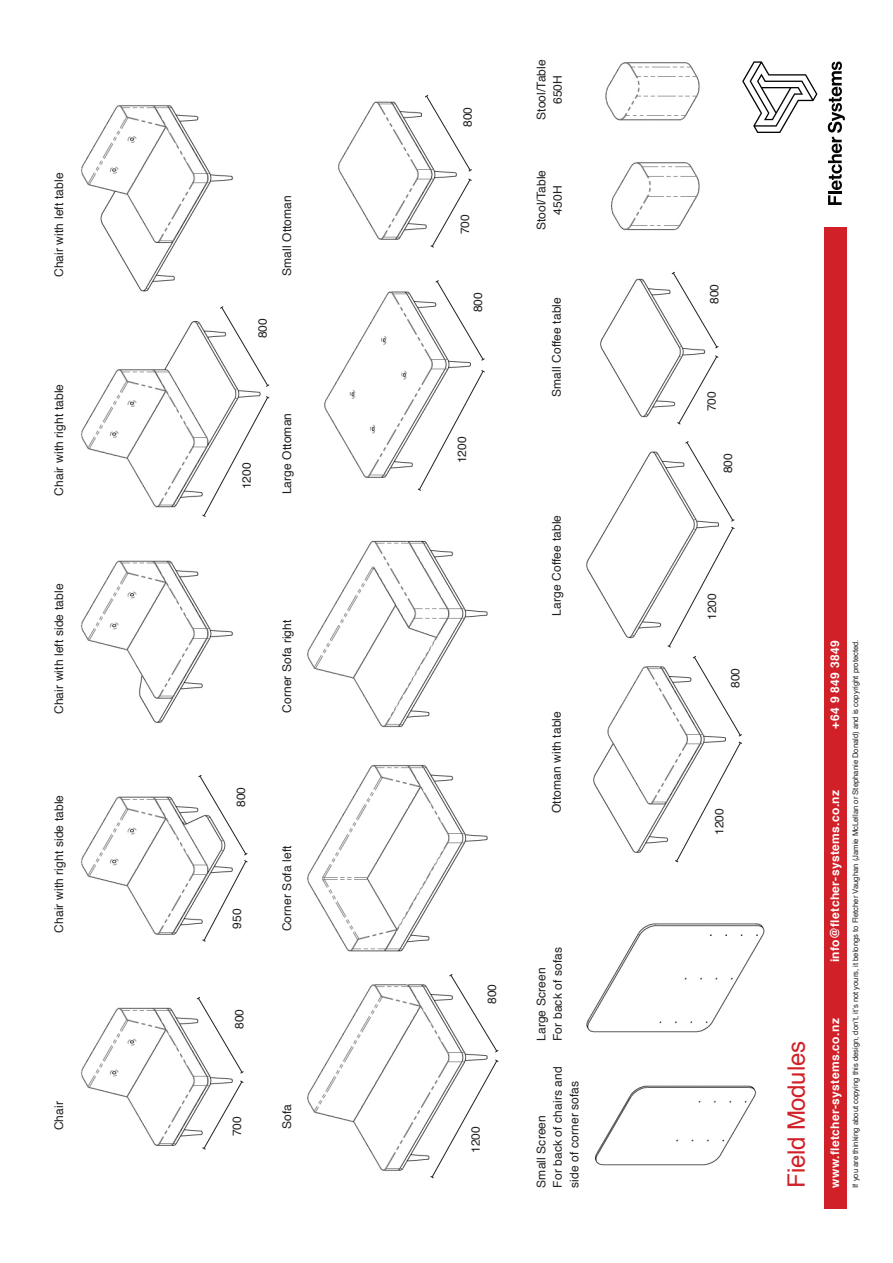
<style>
.page{position:relative;width:893px;height:1263px;background:#fff}
.page>*{position:absolute;margin:0;border:0;box-sizing:border-box;transform-origin:0 0}
.product_name{font:24px "Helvetica";letter-spacing:-.01em;color:#d12027}
.product_name-2{font:12px/16.5px "Helvetica";letter-spacing:.01em;color:#231f20;text-align:center}
.t1{font:700 12px "Helvetica";letter-spacing:.03em;color:#fff}
.t2{font:7.65px "Helvetica";color:#231f20}
</style>
<div class="page">
<img style="left:80px;top:105px;width:181px;height:1041px">
<svg style="left:201px;top:1080px;width:43px;height:70px"></svg>
<svg style="left:201px;top:395px;width:69px;height:123px"></svg>
<svg style="left:196px;top:996px;width:48px;height:78px"></svg>
<svg style="left:197px;top:774px;width:51px;height:168px"></svg>
<svg style="left:219px;top:306px;width:51px;height:81px"></svg>
<img style="left:586px;top:923px;width:179px;height:243px">
<img style="left:586px;top:62px;width:120px;height:791px">
<svg style="left:676px;top:355px;width:43px;height:70px"></svg>
<svg style="left:671px;top:271px;width:48px;height:78px"></svg>
<svg style="left:674px;top:655px;width:68px;height:208px"></svg>
<svg style="left:667px;top:440px;width:68px;height:208px"></svg>
<img style="left:307px;top:101px;width:181px;height:1070px">
<svg style="left:430px;top:178px;width:42px;height:70px"></svg>
<svg style="left:430px;top:1059px;width:69px;height:120px"></svg>
<svg style="left:417px;top:369px;width:69px;height:122px"></svg>
<svg style="left:424px;top:95px;width:49px;height:77px"></svg>
<svg style="left:448px;top:973px;width:51px;height:80px"></svg>
<svg style="left:435px;top:279px;width:50px;height:82px"></svg>
<div style="left:824px;top:227px;width:22px;height:982px;background:#d12027"></div>
<svg style="left:742px;top:61px;width:75px;height:72px"></svg>
<svg style="left:828px;top:62px;width:17px;height:143px"></svg>
<p class="product_name-2" style="left:51px;top:277px;width:106px;rotate:-90deg">Chair with left table</p>
<p class="product_name-2" style="left:51px;top:496px;width:113px;rotate:-90deg">Chair with right table</p>
<p class="product_name-2" style="left:51px;top:714px;width:132px;rotate:-90deg">Chair with left side table</p>
<p class="product_name-2" style="left:51px;top:933px;width:139px;rotate:-90deg">Chair with right side table</p>
<p class="product_name-2" style="left:51px;top:1130px;width:31px;rotate:-90deg">Chair</p>
<p class="product_name-2" style="left:279px;top:276px;width:82px;rotate:-90deg">Small Ottoman</p>
<p class="product_name-2" style="left:255px;top:338px;width:22px;rotate:-90deg">800</p>
<p class="product_name-2" style="left:239px;top:489px;width:28px;rotate:-90deg">1200</p>
<p class="product_name-2" style="left:279px;top:494px;width:83px;rotate:-90deg">Large Ottoman</p>
<p class="product_name-2" style="left:233px;top:807px;width:22px;rotate:-90deg">800</p>
<p class="product_name-2" style="left:229px;top:928px;width:22px;rotate:-90deg">950</p>
<p class="product_name-2" style="left:231px;top:1029px;width:22px;rotate:-90deg">800</p>
<p class="product_name-2" style="left:229px;top:1136px;width:22px;rotate:-90deg">700</p>
<p class="product_name-2" style="left:279px;top:713px;width:95px;rotate:-90deg">Corner Sofa right</p>
<p class="product_name-2" style="left:279px;top:931px;width:87px;rotate:-90deg">Corner Sofa left</p>
<p class="product_name-2" style="left:279px;top:1129px;width:27px;rotate:-90deg">Sofa</p>
<p class="product_name-2" style="left:460px;top:127px;width:22px;rotate:-90deg">800</p>
<p class="product_name-2" style="left:457px;top:234px;width:22px;rotate:-90deg">700</p>
<p class="product_name-2" style="left:470px;top:312px;width:22px;rotate:-90deg">800</p>
<p class="product_name-2" style="left:454px;top:463px;width:28px;rotate:-90deg">1200</p>
<p class="product_name-2" style="left:533px;top:120px;width:62px;rotate:-90deg">Stool/Table<br>650H</p>
<p class="product_name-2" style="left:533px;top:230px;width:62px;rotate:-90deg">Stool/Table<br>450H</p>
<p class="product_name-2" style="left:549px;top:397px;width:101px;rotate:-90deg">Small Coffee table</p>
<p class="product_name-2" style="left:549px;top:615px;width:102px;rotate:-90deg">Large Coffee table</p>
<p class="product_name-2" style="left:549px;top:813px;width:104px;rotate:-90deg">Ottoman with table</p>
<p class="product_name-2" style="left:484px;top:1004px;width:22px;rotate:-90deg">800</p>
<p class="product_name-2" style="left:468px;top:1153px;width:28px;rotate:-90deg">1200</p>
<p class="product_name-2" style="left:550px;top:1041px;width:95px;rotate:-90deg">For back of sofas</p>
<p class="product_name-2" style="left:533px;top:1041px;width:75px;rotate:-90deg">Large Screen</p>
<p class="product_name-2" style="left:550px;top:1188px;width:123px;text-align:left;rotate:-90deg">For back of chairs and side of corner sofas</p>
<p class="product_name-2" style="left:533px;top:1188px;width:74px;rotate:-90deg">Small Screen</p>
<p class="product_name-2" style="left:706px;top:304px;width:22px;rotate:-90deg">800</p>
<p class="product_name-2" style="left:704px;top:411px;width:22px;rotate:-90deg">700</p>
<p class="product_name-2" style="left:720px;top:473px;width:22px;rotate:-90deg">800</p>
<p class="product_name-2" style="left:704px;top:620px;width:28px;rotate:-90deg">1200</p>
<p class="product_name-2" style="left:727px;top:688px;width:22px;rotate:-90deg">800</p>
<p class="product_name-2" style="left:711px;top:835px;width:28px;rotate:-90deg">1200</p>
<p class="product_name" style="left:778px;top:1188px;width:148px;rotate:-90deg">Field Modules</p>
<p class="t1" style="left:825px;top:729px;width:90px;rotate:-90deg">+64 9 849 3849</p>
<p class="t2" style="left:849px;top:1188px;width:550px;rotate:-90deg">If you are thinking about copying this design, don’t, it’s not yours, it belongs to Fletcher Vaughan (Jamie McLellan or Stephanie Donald) and is copyright protected.</p>
<p class="t1" style="left:825px;top:962px;width:174px;rotate:-90deg">info@fletcher-systems.co.nz</p>
<p class="t1" style="left:825px;top:1188px;width:171px;rotate:-90deg">www.fletcher-systems.co.nz</p>
</div>
